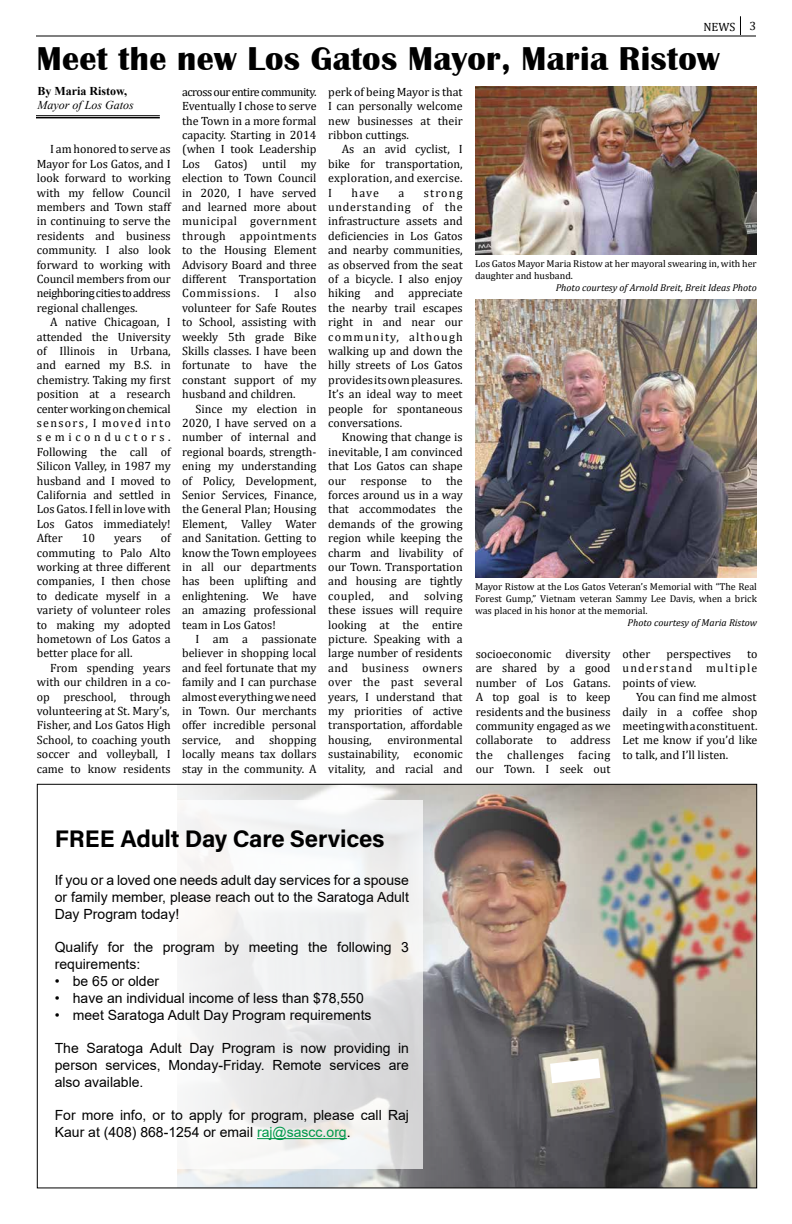
<style>
.page{position:relative;width:792px;height:1224px;background:#fff}
.page>*{position:absolute;margin:0;border:0;box-sizing:border-box;transform-origin:0 0}
.t1{font:700 34px "Britannic";letter-spacing:.01em;color:#000}
.t2{font:24px "Acumin Variable Concept";letter-spacing:-.01em;color:#000}
.t3{font:14px/16.8px "Arial";color:#000;text-align:justify}
.t4{font:12px/14.4px "Cambria";color:#000;text-align:justify}
.t5{font:italic 12px "Times New Roman";color:#000}
.t6{font:700 12px "Times New Roman";color:#000}
.t7{font:10px/12px "Cambria";color:#000}
.t8{font:italic 10px "Cambria";color:#000}
.s1{color:#00984a}
</style>
<div class="page">
<hr style="left:36px;top:36px;width:720px;height:1px;background:#000">
<svg style="left:740px;top:16px;width:1px;height:19px"></svg>
<hr style="left:36px;top:115px;width:124px;height:1px;background:#000">
<hr style="left:36px;top:117px;width:124px;height:1px;background:#000">
<img style="left:475px;top:87px;width:282px;height:168px">
<img style="left:475px;top:299px;width:282px;height:278px">
<img style="left:177px;top:786px;width:578px;height:400px">
<svg style="left:177px;top:800px;width:246px;height:369px;fill:#f1f1f1"></svg>
<hr style="left:257px;top:1138px;width:90px;height:1px;background:#00984a">
<svg style="left:550px;top:1058px;width:50px;height:25px"></svg>
<p class="t4" style="left:703px;top:19px;width:54px">NEWS 3</p>
<h1 class="t1" style="left:37px;top:40px;width:684px">Meet the new Los Gatos Mayor, Maria Ristow</h1>
<p class="t6" style="left:37px;top:82px;width:91px">By Maria Ristow,</p>
<p class="t5" style="left:37px;top:96px;width:98px">Mayor of Los Gatos</p>
<p class="t4" style="left:37px;top:142px;width:135px;text-indent:14px">I am honored to serve as Mayor for Los Gatos, and I look forward to working with my fellow Council members and Town staff in continuing to serve the residents and business community. I also look forward to working with Council members from our neighboring cities to address regional challenges.</p>
<p class="t4" style="left:37px;top:315px;width:135px;text-indent:14px">A native Chicagoan, I attended the University of Illinois in Urbana, and earned my B.S. in chemistry. Taking my first position at a research center working on chemical sensors, I moved into semiconductors.<br>Following the call of Silicon Valley, in 1987 my husband and I moved to California and settled in Los Gatos. I fell in love with Los Gatos immediately!<br>After</p>
<p class="t4" style="left:328px;top:85px;width:136px">perk of being Mayor is that I can personally welcome new businesses at their ribbon cuttings.</p>
<p class="t4" style="left:328px;top:142px;width:136px;text-indent:14px">As an avid cyclist, I bike for transportation, exploration, and exercise.<br>I</p>
<p class="t4" style="left:182px;top:85px;width:136px">across our entire community.<br>Eventually I chose to serve the Town in a more formal capacity. Starting in 2014 (when I took Leadership Los Gatos) until my election to Town Council in 2020, I have served and learned more about municipal government through appointments to the Housing Element Advisory Board and three different Transportation Commissions.</p>
<p class="t4" style="left:352px;top:185px;width:29px">have</p>
<p class="t4" style="left:398px;top:185px;width:7px">a</p>
<p class="t4" style="left:328px;top:185px;width:136px;text-indent:95px">strong understanding of the infrastructure assets and deficiencies in Los Gatos and nearby communities, as observed from the seat of a bicycle. I also enjoy hiking and appreciate the nearby trail escapes right in and near our community, although walking up and down the hilly streets of Los Gatos provides its own pleasures.<br>It’s an ideal way to meet people for spontaneous conversations.</p>
<p class="t4" style="left:328px;top:430px;width:136px;text-indent:14px">Knowing that change is inevitable, I am convinced that Los Gatos can shape our response to the forces around us in a way that accommodates the demands of the growing region while keeping the charm and livability of our Town. Transportation and housing are tightly coupled,</p>
<p class="t7" style="left:475px;top:258px;width:283px">Los Gatos Mayor Maria Ristow at her mayoral swearing in, with her daughter and husband.</p>
<p class="t8" style="left:556px;top:281px;width:203px">Photo courtesy of Arnold Breit, Breit Ideas Photo</p>
<p class="t4" style="left:182px;top:286px;width:136px;text-indent:112px">also volunteer for Safe Routes to School, assisting with weekly 5th grade Bike Skills classes. I have been fortunate to have the constant support of my husband and children.</p>
<p class="t4" style="left:182px;top:401px;width:136px;text-indent:14px">Since my election in 2020, I have served on a number of internal and regional boards, strength&shy;ening my understanding of Policy, Development, Senior Services, Finance, the General Plan; Housing Element, Valley Water and Sanitation. Getting to know the Town employees in all our departments has been uplifting and enlightening. We have an amazing professional team in Los Gatos!</p>
<p class="t4" style="left:182px;top:632px;width:136px;text-indent:14px">I am a passionate believer in shopping local and feel fortunate that my family and I can purchase almost everything we need in Town. Our merchants offer incredible personal service, and shopping locally means tax dollars stay in the community. A</p>
<p class="t4" style="left:275px;top:286px;width:5px">I</p>
<p class="t4" style="left:37px;top:531px;width:135px;text-indent:124px">of commuting to Palo Alto working at three different companies, I then chose to dedicate myself in a variety of volunteer roles to making my adopted hometown of Los Gatos a better place for all.</p>
<p class="t4" style="left:37px;top:661px;width:135px;text-indent:14px">From spending years with our children in a co&shy;op preschool, through volunteering at St. Mary’s, Fisher, and Los Gatos High School, to coaching youth soccer and volleyball, I came to know residents</p>
<p class="t4" style="left:82px;top:531px;width:15px">10</p>
<p class="t4" style="left:114px;top:531px;width:29px">years</p>
<p class="t7" style="left:475px;top:580px;width:283px;text-align:justify">Mayor Ristow at the Los Gatos Veteran’s Memorial with “The Real Forest Gump,” Vietnam veteran Sammy Lee Davis, when a brick was placed in his honor at the memorial.</p>
<p class="t8" style="left:628px;top:615px;width:131px">Photo courtesy of Maria Ristow</p>
<p class="t4" style="left:328px;top:589px;width:136px;text-indent:96px">solving these issues will require looking at the entire picture. Speaking with a large number of residents and business owners over the past several years, I understand that my priorities of active transportation, affordable housing,</p>
<p class="t4" style="left:389px;top:589px;width:21px">and</p>
<p class="t4" style="left:476px;top:647px;width:136px">socioeconomic diversity are shared by a good number of Los Gatans.<br>A top goal is to keep residents and the business community engaged as we collaborate to address the challenges facing our Town. I seek out</p>
<p class="t4" style="left:623px;top:647px;width:29px">other</p>
<p class="t4" style="left:667px;top:647px;width:66px">perspectives</p>
<p class="t4" style="left:623px;top:647px;width:136px;text-indent:125px">to understand multiple points of view.</p>
<p class="t4" style="left:623px;top:690px;width:136px;text-indent:14px">You can find me almost daily in a coffee shop meeting with a constituent.<br>Let me know if you’d like to talk, and I’ll listen.</p>
<p class="t4" style="left:328px;top:733px;width:136px;text-indent:59px">environmental sustainability, economic vitality, and racial and</p>
<h2 class="t2" style="left:55px;top:822px;width:331px">FREE Adult Day Care Services</h2>
<p class="t3" style="left:55px;top:872px;width:356px">If you or a loved one needs adult day services for a spouse or family member, please reach out to the Saratoga Adult Day Program today!</p>
<p class="t3" style="left:55px;top:939px;width:356px">Qualify for the program by meeting the following 3 requirements:</p>
<p class="t3" style="left:55px;top:973px;width:106px">• be 65 or older</p>
<p class="t3" style="left:55px;top:989px;width:311px">• have an individual income of less than $78,550</p>
<p class="t3" style="left:55px;top:1006px;width:318px">• meet Saratoga Adult Day Program requirements</p>
<p class="t3" style="left:55px;top:1040px;width:356px">The Saratoga Adult Day Program is now providing in person services, Monday-Friday. Remote services are also available.</p>
<p class="t3" style="left:55px;top:1107px;width:356px">For more info, or to apply for program, please call Raj<br>Kaur at (408) 868-1254 or email <span class="s1">raj@sascc.org</span>.</p>
</div>
